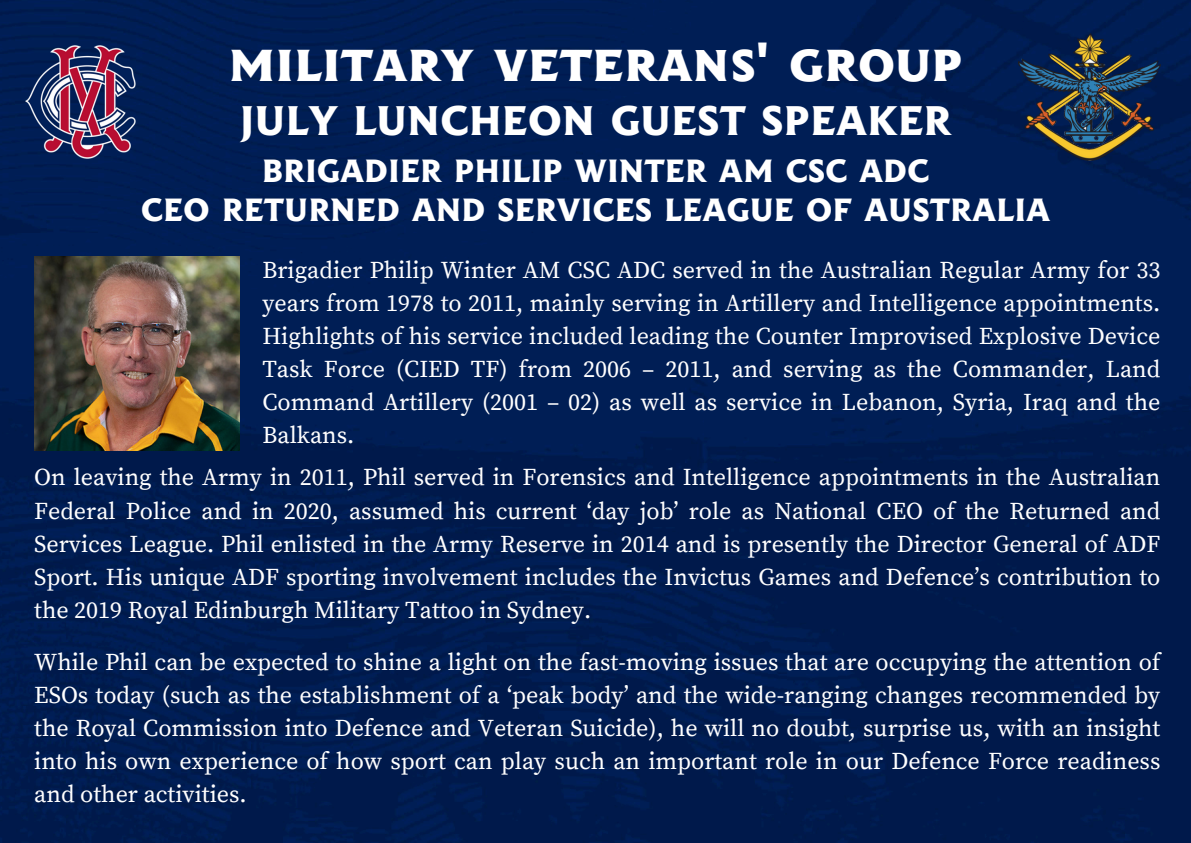
<style>
.page{position:relative;width:1191px;height:843px;background:#fff}
.page>*{position:absolute;margin:0;border:0;box-sizing:border-box;transform-origin:0 0}
.t1{font:48px "Hebden Incised";color:#fff}
.t2{font:36px "Hebden Incised";color:#fff}
.t3{font:28px/39px "Hebden Incised";color:#fff;text-align:center}
.t4{font:24px/33px "Source Serif Pro";color:#fff;text-align:justify}
</style>
<div class="page">
<img style="left:0;top:0;width:1190px;height:842px">
<img style="left:19px;top:33px;width:130px;height:138px">
<img style="left:1018px;top:33px;width:142px;height:127px">
<img style="left:34px;top:257px;width:205px;height:193px">
<p class="t1" style="left:228px;top:33px;width:735px">military veterans' group</p>
<p class="t2" style="left:239px;top:99px;width:713px">JULY LUNCHEON GUEST SPEAKER</p>
<p class="t3" style="left:141px;top:151px;width:910px">BRIGADIER PHILIP WINTER AM CSC ADC<br>CEO RETURNED AND SERVICES LEAGUE OF AUSTRALIA</p>
<p class="t4" style="left:262px;top:254px;width:899px">Brigadier Philip Winter AM CSC ADC served in the Australian Regular Army for 33 years from 1978 to 2011, mainly serving in Artillery and Intelligence appointments.<br>Highlights of his service included leading the Counter Improvised Explosive Device Task Force (CIED TF) from 2006 – 2011, and serving as the Commander, Land Command Artillery (2001 – 02) as well as service in Lebanon, Syria, Iraq and the Balkans.</p>
<p class="t4" style="left:34px;top:462px;width:1127px">On leaving the Army in 2011, Phil served in Forensics and Intelligence appointments in the Australian Federal Police and in 2020, assumed his current ‘day job’ role as National CEO of the Returned and Services League. Phil enlisted in the Army Reserve in 2014 and is presently the Director General of ADF Sport. His unique ADF sporting involvement includes the Invictus Games and Defence’s contribution to the 2019 Royal Edinburgh Military Tattoo in Sydney.</p>
<p class="t4" style="left:34px;top:646px;width:1127px">While Phil can be expected to shine a light on the fast-moving issues that are occupying the attention of ESOs today (such as the establishment of a ‘peak body’ and the wide-ranging changes recommended by the Royal Commission into Defence and Veteran Suicide), he will no doubt, surprise us, with an insight into his own experience of how sport can play such an important role in our Defence Force readiness and other activities.</p>
</div>
